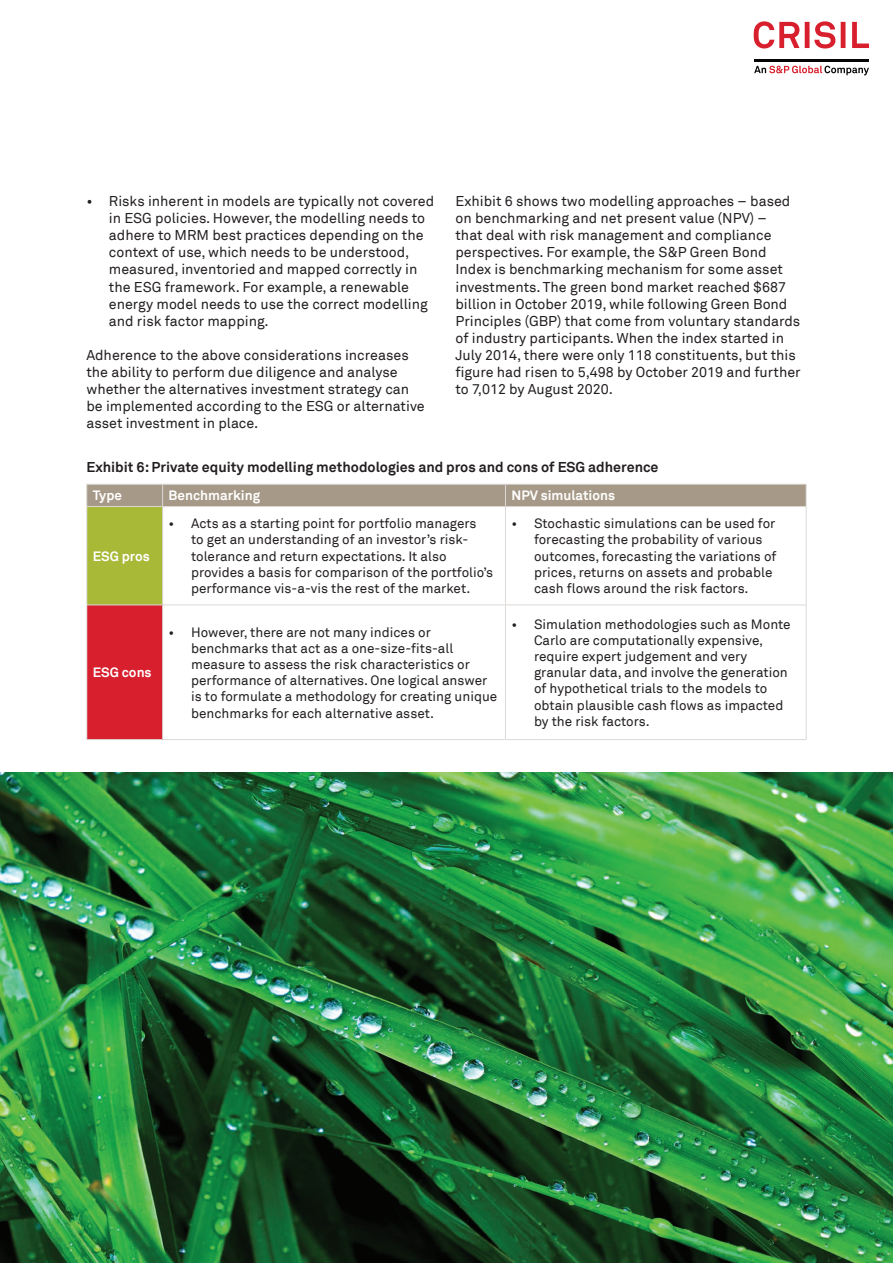
<style>
.page{position:relative;width:893px;height:1263px;background:#fff}
.page>*{position:absolute;margin:0;border:0;box-sizing:border-box;transform-origin:0 0}
.t1{font:14.25px/17.1px "Akkurat Pro";color:#231f20}
.t2{font:700 14.25px "Akkurat Pro";color:#231f20}
.t3{font:13.5px/16.2px "Akkurat Pro";color:#231f20}
.t4{font:700 13.5px "Akkurat Pro";color:#fff}
.s1{font-size:14.55px}
</style>
<div class="page">
<svg style="left:754px;top:66px;width:115px;height:9px"></svg>
<hr style="left:754px;top:59px;width:115px;height:2px;background:#040503">
<svg style="left:754px;top:21px;width:115px;height:28px"></svg>
<div style="left:505px;top:484px;width:301px;height:22px;background:#a79987"></div>
<div style="left:87px;top:506px;width:76px;height:99px;background:#a8b938"></div>
<div style="left:87px;top:605px;width:76px;height:134px;background:#d81f2d"></div>
<hr style="left:86px;top:506px;width:77px;height:1px;background:#dcd9d6">
<hr style="left:86px;top:507px;width:1px;height:97px;background:#dcd9d6">
<hr style="left:163px;top:506px;width:342px;height:1px;background:#dcd9d6">
<hr style="left:162px;top:507px;width:1px;height:97px;background:#dcd9d6">
<hr style="left:505px;top:507px;width:1px;height:97px;background:#dcd9d6">
<hr style="left:806px;top:507px;width:1px;height:97px;background:#dcd9d6">
<hr style="left:86px;top:604px;width:77px;height:1px;background:#dcd9d6">
<hr style="left:86px;top:605px;width:1px;height:134px;background:#dcd9d6">
<hr style="left:163px;top:604px;width:342px;height:1px;background:#dcd9d6">
<hr style="left:162px;top:605px;width:1px;height:134px;background:#dcd9d6">
<hr style="left:505px;top:604px;width:302px;height:1px;background:#dcd9d6">
<hr style="left:505px;top:605px;width:1px;height:134px;background:#dcd9d6">
<hr style="left:806px;top:605px;width:1px;height:134px;background:#dcd9d6">
<hr style="left:86px;top:739px;width:77px;height:1px;background:#dcd9d6">
<hr style="left:163px;top:739px;width:342px;height:1px;background:#dcd9d6">
<hr style="left:505px;top:739px;width:302px;height:1px;background:#dcd9d6">
<hr style="left:505px;top:484px;width:302px;height:1px;background:#dcd9d6">
<div style="left:86px;top:484px;width:420px;height:22px;background:#a79987"></div>
<svg style="left:806px;top:485px;width:1px;height:21px"></svg>
<hr style="left:505px;top:506px;width:302px;height:1px;background:#dcd9d6">
<img style="left:0;top:773px;width:893px;height:490px">
<p class="t1" style="left:109px;top:193px;width:327px;text-indent:-22px"><span class="s1">•</span> Risks inherent in models are typically not covered in ESG policies. However, the modelling needs to adhere to MRM best practices depending on the context of use, which needs to be understood, measured, inventoried and mapped correctly in the ESG framework. For example, a renewable energy model needs to use the correct modelling and risk factor mapping.</p>
<p class="t1" style="left:86px;top:347px;width:340px">Adherence to the above considerations increases the ability to perform due diligence and analyse whether the alternatives investment strategy can be implemented according to the ESG or alternative asset investment in place.</p>
<p class="t1" style="left:455px;top:193px;width:347px">Exhibit 6 shows two modelling approaches – based on benchmarking and net present value (NPV) –<br>that deal with risk management and compliance perspectives. For example, the S&amp;P Green Bond Index is benchmarking mechanism for some asset investments. The green bond market reached $687 billion in October 2019, while following Green Bond Principles (GBP) that come from voluntary standards of industry participants. When the index started in July 2014, there were only 118 constituents, but this figure had risen to 5,498 by October 2019 and further to 7,012 by August 2020.</p>
<p class="t2" style="left:86px;top:458px;width:574px">Exhibit 6: Private equity modelling methodologies and pros and cons of ESG adherence</p>
<p class="t4" style="left:93px;top:487px;width:31px">Type</p>
<p class="t4" style="left:169px;top:487px;width:93px">Benchmarking</p>
<p class="t4" style="left:511px;top:487px;width:105px">NPV simulations</p>
<p class="t4" style="left:93px;top:547px;width:58px">ESG pros</p>
<p class="t4" style="left:93px;top:664px;width:60px">ESG cons</p>
<p class="t3" style="left:191px;top:516px;width:304px;text-indent:-23px">• Acts as a starting point for portfolio managers<br>to get an understanding of an investor’s risk&shy;tolerance and return expectations. It also provides a basis for comparison of the portfolio’s performance vis-a-vis the rest of the market.</p>
<p class="t3" style="left:534px;top:516px;width:244px;text-indent:-23px">• Stochastic simulations can be used for forecasting the probability of various outcomes, forecasting the variations of prices, returns on assets and probable cash flows around the risk factors.</p>
<p class="t3" style="left:191px;top:624px;width:308px;text-indent:-23px">• However, there are not many indices or benchmarks that act as a one-size-fits-all measure to assess the risk characteristics or performance of alternatives. One logical answer is to formulate a methodology for creating unique benchmarks for each alternative asset.</p>
<p class="t3" style="left:534px;top:616px;width:258px;text-indent:-23px">• Simulation methodologies such as Monte Carlo are computationally expensive, require expert judgement and very granular data, and involve the generation of hypothetical trials to the models to obtain plausible cash flows as impacted by the risk factors.</p>
</div>
